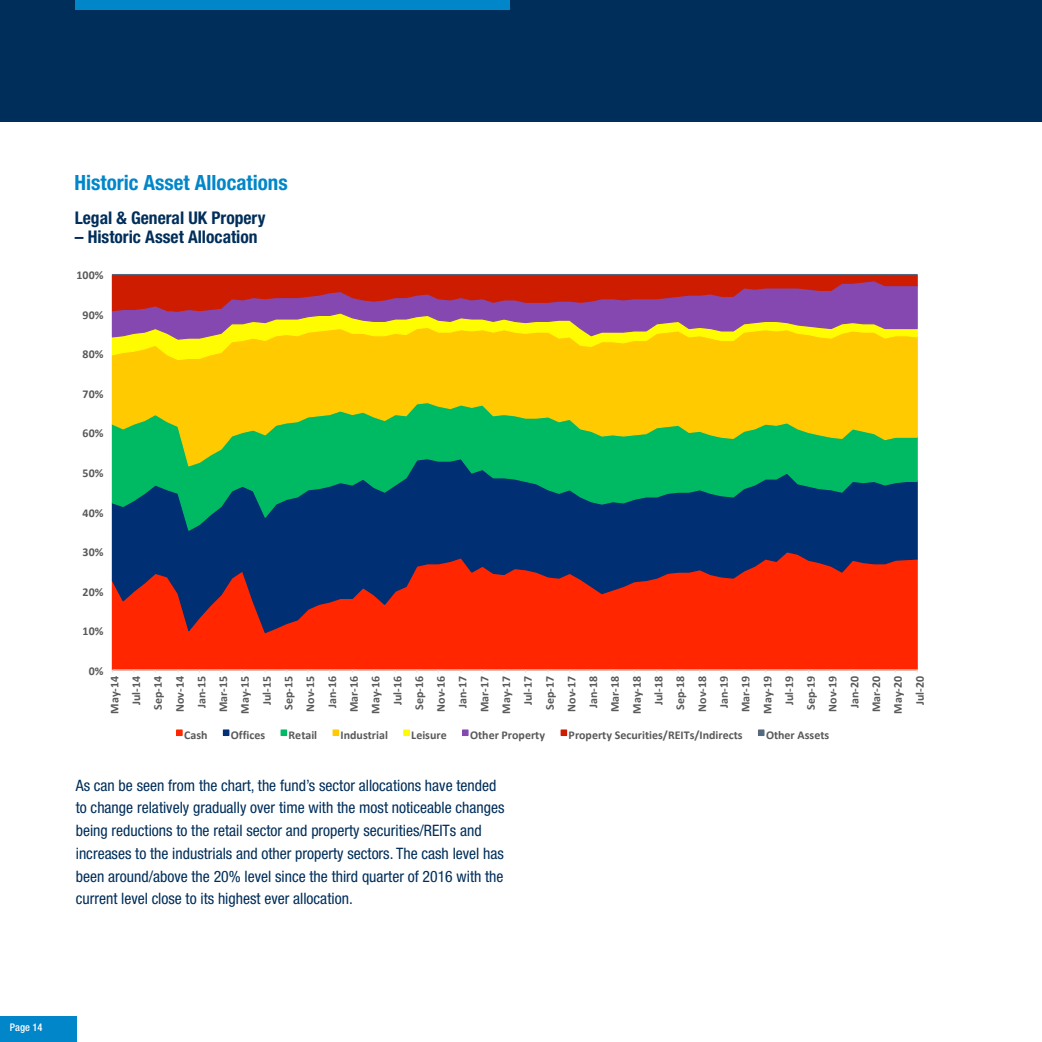
<style>
.page{position:relative;width:1042px;height:1042px;background:#fff}
.page>*{position:absolute;margin:0;border:0;box-sizing:border-box;transform-origin:0 0}
.t1{font:700 condensed 21px "Helvetica Neue";color:#0086c9}
.t2{font:700 condensed 17.5px "Helvetica Neue";color:#002e5a}
.t3{font:condensed 15.75px/22.8px "Helvetica Neue LT Std";color:#002e5a}
.t4{font:700 11.9px/21.7px "Calibri";color:#595959;text-align:right}
.t5{font:500 condensed 10.5px "Helvetica Neue LT Std";color:#fff}
</style>
<div class="page">
<div style="left:0;top:0;width:1042px;height:121px;background:#002e5a"></div>
<div style="left:76px;top:0;width:434px;height:10px;background:#0086c9"></div>
<svg style="left:111px;top:274px;width:807px;height:462px;background:#9f8254"></svg>
<div style="left:0;top:1016px;width:76px;height:26px;background:#0086c9"></div>
<h1 class="t1" style="left:74px;top:170px;width:215px">Historic Asset Allocations</h1>
<p class="t2" style="left:75px;top:207px;width:192px">Legal &amp; General UK Propery</p>
<p class="t2" style="left:75px;top:227px;width:184px">– Historic Asset Allocation</p>
<p class="t4" style="left:77px;top:264px;width:28px">100%</p>
<p class="t4" style="left:83px;top:304px;width:22px">90%</p>
<p class="t4" style="left:83px;top:344px;width:22px">80%</p>
<p class="t4" style="left:83px;top:383px;width:22px">70%</p>
<p class="t4" style="left:83px;top:423px;width:22px">60%</p>
<p class="t4" style="left:83px;top:462px;width:22px">50%</p>
<p class="t4" style="left:83px;top:502px;width:22px">40%</p>
<p class="t4" style="left:83px;top:541px;width:22px">30%</p>
<p class="t4" style="left:83px;top:581px;width:22px">20%</p>
<p class="t4" style="left:83px;top:620px;width:22px">10%</p>
<p class="t4" style="left:89px;top:660px;width:16px">0%</p>
<p class="t4" style="left:104px;top:714px;width:39px;rotate:-90deg">May-14<br>Jul-14<br>Sep-14<br>Nov-14<br>Jan-15<br>Mar-15<br>May-15<br>Jul-15<br>Sep-15<br>Nov-15<br>Jan-16<br>Mar-16<br>May-16<br>Jul-16<br>Sep-16<br>Nov-16<br>Jan-17<br>Mar-17<br>May-17<br>Jul-17<br>Sep-17<br>Nov-17<br>Jan-18<br>Mar-18<br>May-18<br>Jul-18<br>Sep-18<br>Nov-18<br>Jan-19<br>Mar-19<br>May-19<br>Jul-19<br>Sep-19<br>Nov-19<br>Jan-20<br>Mar-20<br>May-20<br>Jul-20</p>
<p class="t4" style="left:184px;top:724px;width:25px">Cash</p>
<p class="t4" style="left:231px;top:724px;width:36px">Offices</p>
<p class="t4" style="left:289px;top:724px;width:30px">Retail</p>
<p class="t4" style="left:341px;top:724px;width:49px">Industrial</p>
<p class="t4" style="left:411px;top:724px;width:37px">Leisure</p>
<p class="t4" style="left:470px;top:724px;width:76px">Other Property</p>
<p class="t4" style="left:569px;top:724px;width:175px">Property Securities/REITs/Indirects</p>
<p class="t4" style="left:766px;top:724px;width:65px">Other Assets</p>
<p class="t3" style="left:76px;top:773px;width:430px">As can be seen from the chart, the fund’s sector allocations have tended to change relatively gradually over time with the most noticeable changes being reductions to the retail sector and property securities/REITs and increases to the industrials and other property sectors. The cash level has been around/above the 20% level since the third quarter of 2016 with the current level close to its highest ever allocation.</p>
<p class="t5" style="left:10px;top:1021px;width:34px">Page 14</p>
</div>
